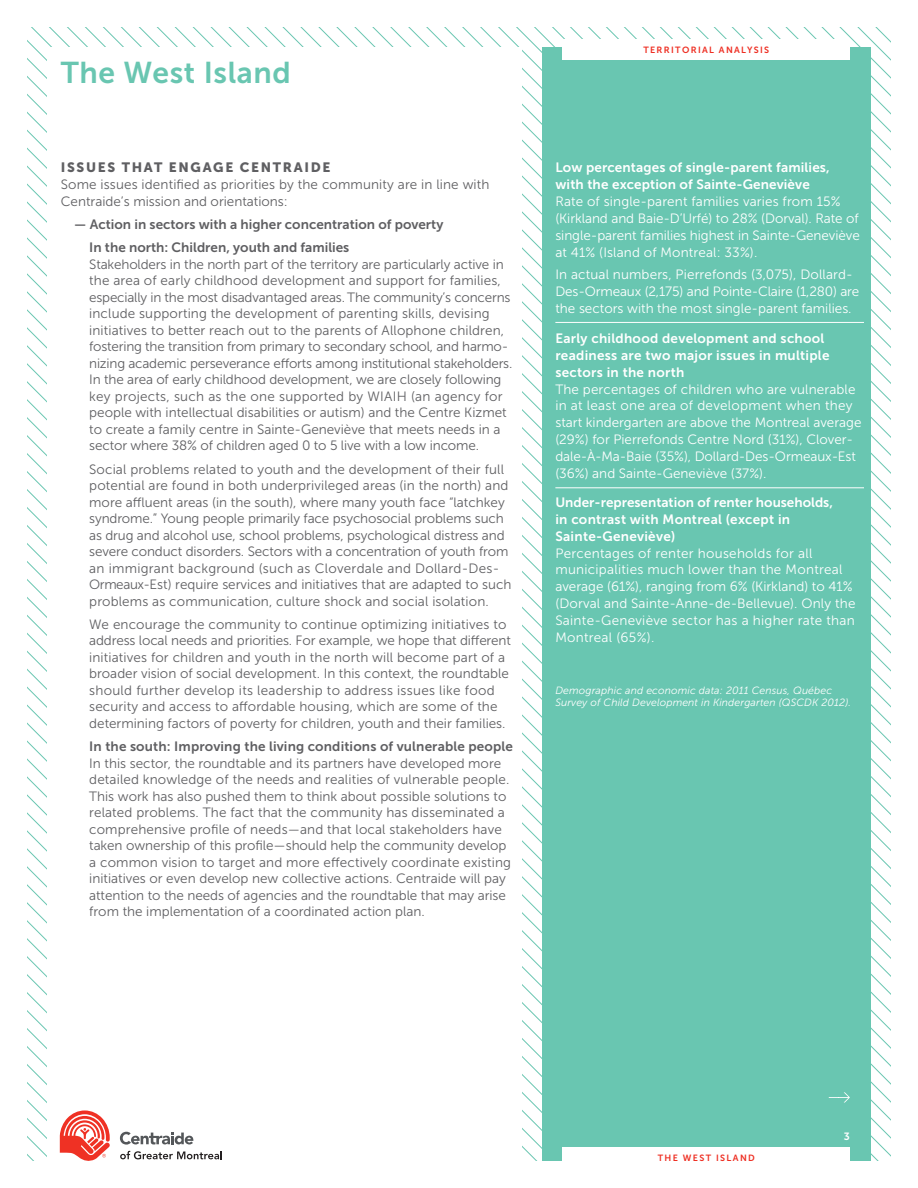
<style>
.page{position:relative;width:918px;height:1188px;background:#fff}
.page>*{position:absolute;margin:0;border:0;box-sizing:border-box;transform-origin:0 0}
.Grand-titre{font:30px "Museo Sans 700";letter-spacing:.02em;color:#69c6b1}
.Texte_Courant{font:13.5px/16.5px "Museo Sans 300";color:#5f5f62}
.t1{font:13.5px/16.8px "Museo Sans 300";letter-spacing:.005em;color:#fff}
.t2{font:13.5px/16.8px "Museo Sans 700";letter-spacing:.02em;color:#fff}
.Texte_Courant-2{font:13.5px "Museo Sans 700";color:#5f5f62}
.Sous-titre{font:13.5px "Museo Sans 900";letter-spacing:.125em;color:#5f5f62}
.t3{font:italic 10.5px/12px "Museo Sans 300";letter-spacing:.01em;color:#fff}
.SOUS-Titre{font:10.5px "Museo Sans 700";color:#fff}
.t4{font:9px "Museo Sans 700";letter-spacing:.15em;color:#ee2e22}
.s1{font-family:"Museo Sans 700"}
</style>
<div class="page">
<svg style="left:721px;top:27px;width:170px;height:630px"></svg>
<div style="left:542px;top:47px;width:329px;height:1114px;background:#69c6b1"></div>
<hr style="left:555px;top:322px;width:309px;height:1px;background:#fff">
<hr style="left:555px;top:488px;width:309px;height:1px;background:#fff">
<div style="left:563px;top:1148px;width:287px;height:20px;background:#fff"></div>
<svg style="left:829px;top:1092px;width:21px;height:11px"></svg>
<svg style="left:60px;top:1110px;width:50px;height:51px"></svg>
<svg style="left:120px;top:1132px;width:73px;height:13px"></svg>
<svg style="left:120px;top:1151px;width:102px;height:8px"></svg>
<div style="left:563px;top:40px;width:287px;height:20px;background:#fff"></div>
<p class="Grand-titre" style="left:61px;top:56px;width:232px">The West Island</p>
<p class="Sous-titre" style="left:61px;top:160px;width:271px">ISSUES THAT ENGAGE CENTRAIDE</p>
<p class="Texte_Courant" style="left:61px;top:176px;width:430px">Some issues identified as priorities by the community are in line with<br>Centraide’s mission and orientations:</p>
<p class="Texte_Courant-2" style="left:74px;top:217px;width:371px">— Action in sectors with a higher concentration of poverty</p>
<p class="Texte_Courant" style="left:89px;top:240px;width:425px"><span class="s1">In the north: Children, youth and families<br></span>Stakeholders in the north part of the territory are particularly active in the area of early childhood development and support for families, especially in the most disadvantaged areas. The community’s concerns include supporting the development of parenting skills, devising initiatives to better reach out to the parents of Allophone children, fostering the transition from primary to secondary school, and harmo&shy;nizing academic perseverance efforts among institutional stakeholders.<br>In the area of early childhood development, we are closely following key projects, such as the one supported by WIAIH (an agency for people with intellectual disabilities or autism) and the Centre Kizmet to create a family centre in Sainte-Geneviève that meets needs in a sector where 38% of children aged 0 to 5 live with a low income.</p>
<p class="Texte_Courant" style="left:89px;top:461px;width:424px">Social problems related to youth and the development of their full potential are found in both underprivileged areas (in the north) and more affluent areas (in the south), where many youth face “latchkey syndrome.” Young people primarily face psychosocial problems such as drug and alcohol use, school problems, psychological distress and severe conduct disorders. Sectors with a concentration of youth from an immigrant background (such as Cloverdale and Dollard-Des-Ormeaux-Est) require services and initiatives that are adapted to such problems as communication, culture shock and social isolation.</p>
<p class="Texte_Courant" style="left:89px;top:616px;width:423px">We encourage the community to continue optimizing initiatives to address local needs and priorities. For example, we hope that different initiatives for children and youth in the north will become part of a broader vision of social development. In this context, the roundtable should further develop its leadership to address issues like food security and access to affordable housing, which are some of the determining factors of poverty for children, youth and their families.</p>
<p class="Texte_Courant" style="left:89px;top:738px;width:425px"><span class="s1">In the south: Improving the living conditions of vulnerable people </span>In this sector, the roundtable and its partners have developed more detailed knowledge of the needs and realities of vulnerable people.<br>This work has also pushed them to think about possible solutions to related problems. The fact that the community has disseminated a comprehensive profile of needs—and that local stakeholders have taken ownership of this profile—should help the community develop a common vision to target and more effectively coordinate existing initiatives or even develop new collective actions. Centraide will pay attention to the needs of agencies and the roundtable that may arise from the implementation of a coordinated action plan.</p>
<p class="t4" style="left:643px;top:45px;width:127px">TERRITORIAL ANALYSIS</p>
<p class="t2" style="left:555px;top:159px;width:276px">Low percentages of single-parent families, with the exception of Sainte-Geneviève</p>
<p class="t1" style="left:555px;top:193px;width:306px">Rate of single-parent families varies from 15% (Kirkland and Baie-D’Urfé) to 28% (Dorval). Rate of single-parent families highest in Sainte-Geneviève at 41% (Island of Montreal: 33%).</p>
<p class="t1" style="left:555px;top:266px;width:305px">In actual numbers, Pierrefonds (3,075), Dollard-<br>Des-Ormeaux (2,175) and Pointe-Claire (1,280) are the sectors with the most single-parent families.</p>
<p class="t2" style="left:555px;top:330px;width:276px">Early childhood development and school readiness are two major issues in multiple sectors in the north</p>
<p class="t1" style="left:555px;top:381px;width:308px">The percentages of children who are vulnerable in at least one area of development when they start kindergarten are above the Montreal average (29%) for Pierrefonds Centre Nord (31%), Clover&shy;dale-À-Ma-Baie (35%), Dollard-Des-Ormeaux-Est (36%) and Sainte-Geneviève (37%).</p>
<p class="t2" style="left:555px;top:494px;width:279px">Under-representation of renter households, in contrast with Montreal (except in<br>Sainte-Geneviève)</p>
<p class="t1" style="left:555px;top:545px;width:302px">Percentages of renter households for all municipalities much lower than the Montreal average (61%), ranging from 6% (Kirkland) to 41% (Dorval and Sainte-Anne-de-Bellevue). Only the Sainte-Geneviève sector has a higher rate than Montreal (65%).</p>
<p class="t3" style="left:555px;top:685px;width:297px">Demographic and economic data: 2011 Census, Québec<br>Survey of Child Development in Kindergarten (QSCDK 2012).</p>
<p class="t4" style="left:658px;top:1153px;width:99px">THE WEST ISLAND</p>
<p class="SOUS-Titre" style="left:844px;top:1130px;width:8px">3</p>
</div>
